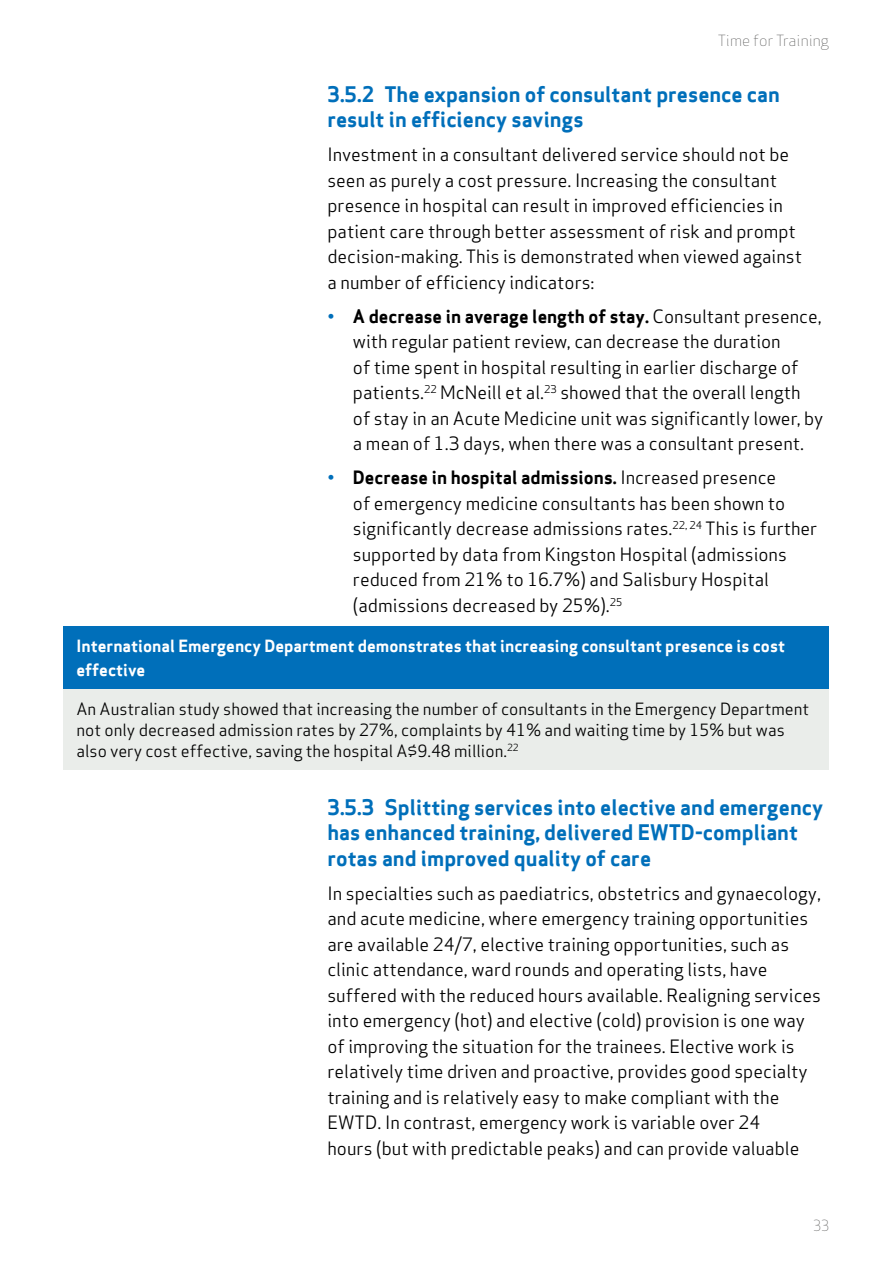
<style>
.page{position:relative;width:893px;height:1263px;background:#fff}
.page>*{position:absolute;margin:0;border:0;box-sizing:border-box;transform-origin:0 0}
.t1{font:21px/25.5px "Apex Sans Bold T";color:#006fba}
.t2{font:18px/25.5px "Apex Sans Book T";color:#000}
.t3{font:18px "Apex Sans Bold T";color:#000}
.t4{font:16.5px/21px "Apex Sans Book T";color:#000}
.t5{font:16.5px/24px "Apex Sans Bold T";color:#fff}
.t6{font:15px "Apex Sans Light T";color:#565655}
.s1{font-family:"Apex Sans Book T";color:#006fba}
.s2{font-family:"Apex Sans Book T"}
</style>
<div class="page">
<div style="left:64px;top:626px;width:765px;height:63px;background:#006fba"></div>
<div style="left:64px;top:689px;width:765px;height:80px;background:#eaedea"></div>
<p class="t6" style="left:718px;top:31px;width:113px">Time for Training</p>
<p class="t1" style="left:327px;top:81px;width:454px">3.5.2 The expansion of consultant presence can result in efficiency savings</p>
<p class="t2" style="left:327px;top:142px;width:476px">Investment in a consultant delivered service should not be seen as purely a cost pressure. Increasing the consultant presence in hospital can result in improved efficiencies in patient care through better assessment of risk and prompt decision-making. This is demonstrated when viewed against a number of efficiency indicators:</p>
<p class="t3" style="left:327px;top:304px;width:496px"><span class="s1">•</span> A decrease in average length of stay. <span class="s2">Consultant presence,</span></p>
<p class="t2" style="left:353px;top:329px;width:472px">with regular patient review, can decrease the duration<br>of time spent in hospital resulting in earlier discharge of patients.<sup>22</sup> McNeill et al.<sup>23</sup> showed that the overall length<br>of stay in an Acute Medicine unit was significantly lower, by a mean of 1.3 days, when there was a consultant present.</p>
<p class="t3" style="left:327px;top:466px;width:450px"><span class="s1">•</span> Decrease in hospital admissions. <span class="s2">Increased presence</span></p>
<p class="t2" style="left:353px;top:490px;width:466px">of emergency medicine consultants has been shown to significantly decrease admissions rates.<sup>22,</sup> <sup>24</sup> This is further supported by data from Kingston Hospital (admissions reduced from 21% to 16.7%) and Salisbury Hospital (admissions decreased by 25%).<sup>25</sup></p>
<p class="t5" style="left:77px;top:634px;width:710px">International Emergency Department demonstrates that increasing consultant presence is cost effective</p>
<p class="t4" style="left:77px;top:698px;width:734px">An Australian study showed that increasing the number of consultants in the Emergency Department not only decreased admission rates by 27%, complaints by 41% and waiting time by 15% but was also very cost effective, saving the hospital A$9.48 million.<sup>22</sup></p>
<p class="t1" style="left:327px;top:794px;width:497px">3.5.3 Splitting services into elective and emergency has enhanced training, delivered EWTD-compliant rotas and improved quality of care</p>
<p class="t2" style="left:327px;top:880px;width:495px">In specialties such as paediatrics, obstetrics and gynaecology, and acute medicine, where emergency training opportunities are available 24/7, elective training opportunities, such as clinic attendance, ward rounds and operating lists, have suffered with the reduced hours available. Realigning services into emergency (hot) and elective (cold) provision is one way of improving the situation for the trainees. Elective work is relatively time driven and proactive, provides good specialty training and is relatively easy to make compliant with the EWTD. In contrast, emergency work is variable over 24<br>hours (but with predictable peaks) and can provide valuable</p>
<p class="t6" style="left:813px;top:1216px;width:18px">33</p>
</div>
